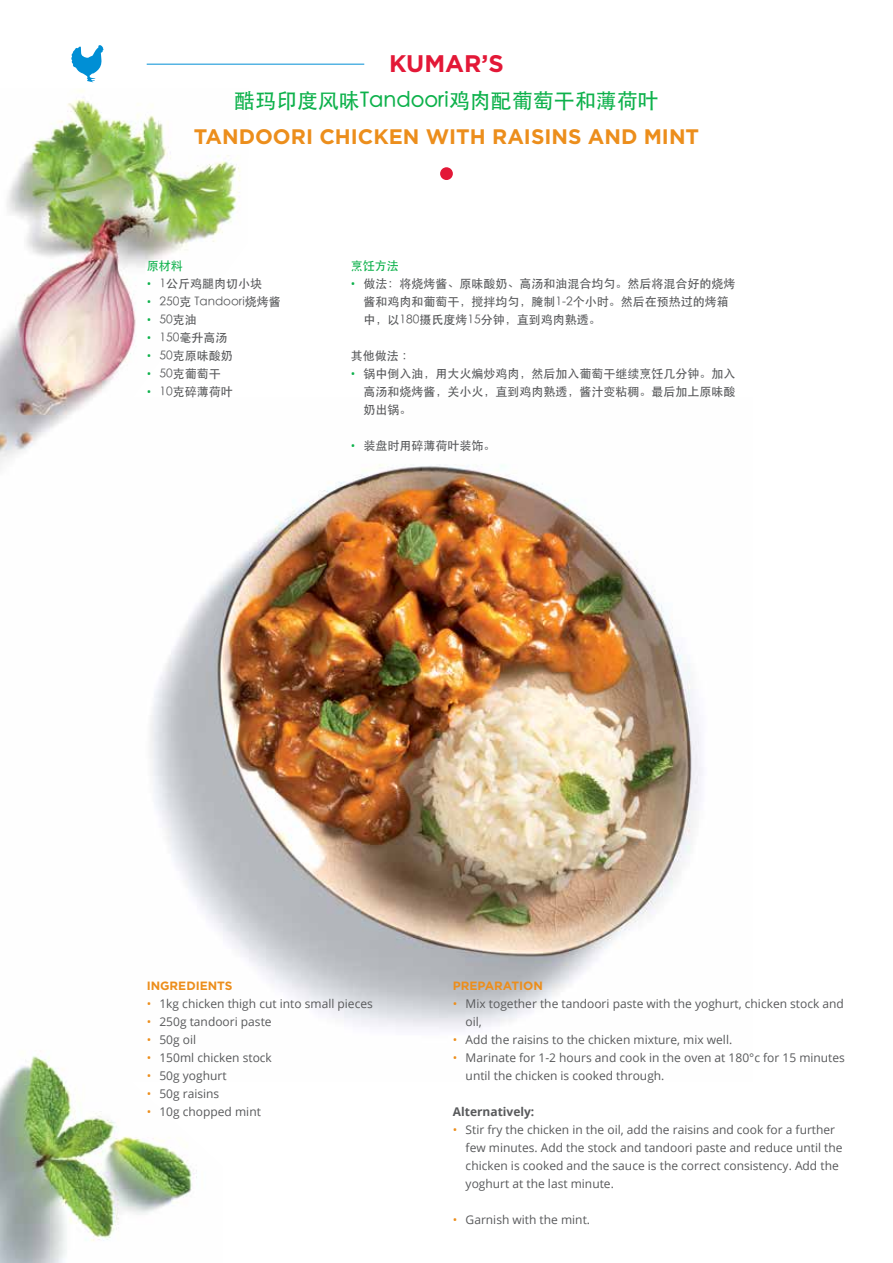
<style>
.page{position:relative;width:893px;height:1263px;background:#fff}
.page>*{position:absolute;margin:0;border:0;box-sizing:border-box;transform-origin:0 0}
.t1{font:700 24px "Gotham";color:#e31837}
.t2{font:700 21px "Gotham";color:#ec8e1c}
.t3{font:500 21px "ST Heiti TC";color:#0db14b}
.t4{font:12px/18px "Open Sans";color:#58595b}
.t5{font:12px/18px "ST Heiti";color:#58595b}
.t6{font:700 12px "Gotham";color:#ec8e1c}
.t7{font:700 12px "Open Sans";color:#58595b}
.t8{font:500 12px "ST Heiti TC";color:#0db14b}
.t9{font:500 12px "ST Heiti TC";color:#58595b}
.s1{font-family:"Open Sans";color:#0db14b}
.s2{color:#ec8e1c}
</style>
<div class="page">
<img style="left:150px;top:464px;width:553px;height:566px">
<img style="left:0;top:90px;width:249px;height:404px">
<img style="left:0;top:1056px;width:197px;height:207px">
<hr style="left:147px;top:64px;width:217px;height:1px;background:#008fd5">
<svg style="left:71px;top:45px;width:33px;height:37px"></svg>
<div style="left:440px;top:167px;width:13px;height:13px;background:#e31837;border-radius:50%"></div>
<h1 class="t1" style="left:389px;top:50px;width:116px">KUMAR’S</h1>
<h2 class="t3" style="left:234px;top:89px;width:426px">酷玛印度风味Tandoori鸡肉配葡萄干和薄荷叶</h2>
<h2 class="t2" style="left:194px;top:124px;width:505px">TANDOORI CHICKEN WITH RAISINS AND M INT</h2>
<p class="t8" style="left:147px;top:259px;width:37px">原材料</p>
<p class="t5" style="left:147px;top:275px;width:117px"><span class="s1">•</span> 1公斤鸡腿肉切小块</p>
<p class="t5" style="left:147px;top:293px;width:136px"><span class="s1">•</span> 250克 Tandoori烧烤酱</p>
<p class="t5" style="left:147px;top:311px;width:52px"><span class="s1">•</span> 50克油</p>
<p class="t5" style="left:147px;top:329px;width:82px"><span class="s1">•</span> 150毫升高汤</p>
<p class="t5" style="left:147px;top:347px;width:88px"><span class="s1">•</span> 50克原味酸奶</p>
<p class="t5" style="left:147px;top:365px;width:76px"><span class="s1">•</span> 50克葡萄干</p>
<p class="t5" style="left:147px;top:383px;width:88px"><span class="s1">•</span> 10克碎薄荷叶</p>
<p class="t8" style="left:351px;top:259px;width:50px">烹饪方法</p>
<p class="t5" style="left:364px;top:275px;width:373px;text-indent:-13px"><span class="s1">•</span> 做法：将烧烤酱、原味酸奶、高汤和油混合均匀。然后将混合好的烧烤酱和鸡肉和葡萄干，搅拌均匀，腌制1-2个小时。然后在预热过的烤箱中，以180摄氏度烤15分钟，直到鸡肉熟透。</p>
<p class="t9" style="left:351px;top:349px;width:62px">其他做法：</p>
<p class="t5" style="left:364px;top:365px;width:373px;text-align:justify;text-indent:-13px"><span class="s1">•</span> 锅中倒入油，用大火煸炒鸡肉，然后加入葡萄干继续烹饪几分钟。加入高汤和烧烤酱，关小火，直到鸡肉熟透，酱汁变粘稠。最后加上原味酸奶出锅。</p>
<p class="t5" style="left:351px;top:437px;width:146px"><span class="s1">•</span> 装盘时用碎薄荷叶装饰。</p>
<p class="t6" style="left:147px;top:979px;width:87px">INGREDIENTS</p>
<p class="t4" style="left:147px;top:994px;width:228px"><span class="s2">•</span> 1kg chicken thigh cut into small pieces</p>
<p class="t4" style="left:147px;top:1012px;width:126px"><span class="s2">•</span> 250g tandoori paste</p>
<p class="t4" style="left:147px;top:1030px;width:51px"><span class="s2">•</span> 50g oil</p>
<p class="t4" style="left:147px;top:1048px;width:127px"><span class="s2">•</span> 150ml chicken stock</p>
<p class="t4" style="left:147px;top:1066px;width:81px"><span class="s2">•</span> 50g yoghurt</p>
<p class="t4" style="left:147px;top:1084px;width:74px"><span class="s2">•</span> 50g raisins</p>
<p class="t4" style="left:147px;top:1102px;width:116px"><span class="s2">•</span> 10g chopped mint</p>
<p class="t6" style="left:453px;top:979px;width:91px">PREPARATION</p>
<p class="t4" style="left:466px;top:994px;width:380px;text-indent:-13px"><span class="s2">•</span> Mix together the tandoori paste with the yoghurt, chicken stock and oil,</p>
<p class="t4" style="left:453px;top:1030px;width:281px"><span class="s2">•</span> Add the raisins to the chicken mixture, mix well.</p>
<p class="t4" style="left:466px;top:1048px;width:381px;text-indent:-13px"><span class="s2">•</span> Marinate for 1-2 hours and cook in the oven at 180°c for 15 minutes until the chicken is cooked through.</p>
<p class="t7" style="left:453px;top:1103px;width:83px">Alternatively:</p>
<p class="t4" style="left:466px;top:1120px;width:378px;text-indent:-13px"><span class="s2">•</span> Stir fry the chicken in the oil, add the raisins and cook for a further few minutes. Add the stock and tandoori paste and reduce until the chicken is cooked and the sauce is the correct consistency. Add the yoghurt at the last minute.</p>
<p class="t4" style="left:453px;top:1210px;width:139px"><span class="s2">•</span> Garnish with the mint.</p>
</div>
